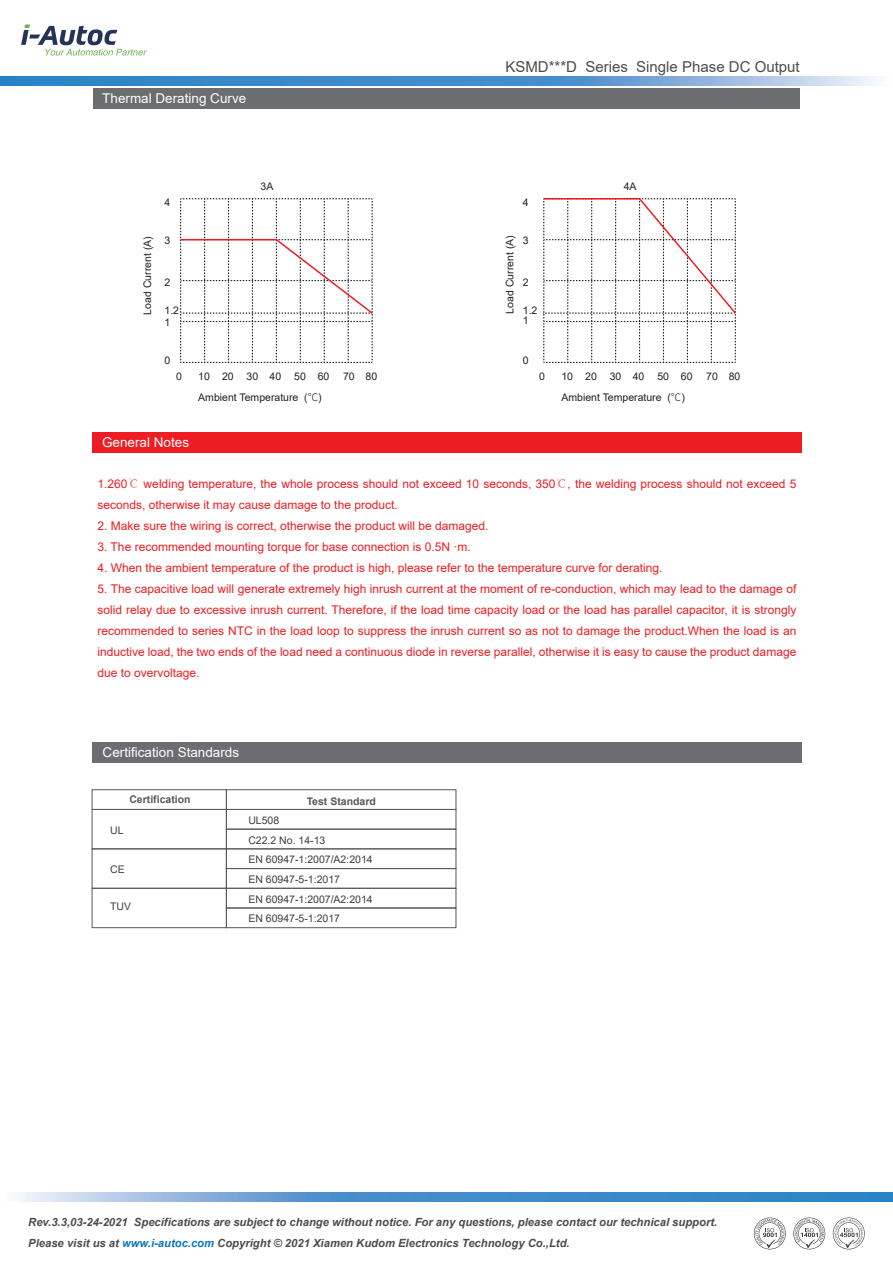
<style>
.page{position:relative;width:893px;height:1263px;background:#fff}
.page>*{position:absolute;margin:0;border:0;box-sizing:border-box;transform-origin:0 0}
.t1{font:15px "Arial";color:#4b4c4d}
.t2{font:13.5px "Arial";color:#fff}
.t3{font:12px/21px "Arial";color:#ee1d23}
.t4{font:italic 700 11.25px/21px "Arial";color:#4b4c4d}
.t5{font:10.5px "Arial";color:#231f20}
.t6{font:10.5px/19.6px "Arial";color:#3e3e3f}
.t7{font:700 10.5px "Arial";color:#57585a}
.s1{font-family:"Source Han Sans CN";font-weight:300}
.s2{font-family:"Adobe Song Std";font-weight:300}
.s3{color:#1074bc}
</style>
<div class="page">
<svg style="left:21px;top:24px;width:126px;height:32px"></svg>
<div style="left:93px;top:88px;width:707px;height:20px;background:#6c6d70"></div>
<svg style="left:543px;top:198px;width:193px;height:165px"></svg>
<svg style="left:180px;top:198px;width:193px;height:165px"></svg>
<div style="left:92px;top:433px;width:709px;height:20px;background:#ee1d23"></div>
<svg style="left:18px;top:1192px;width:875px;height:9px;background:#5c9ad1"></svg>
<svg style="left:0;top:77px;width:876px;height:8px;background:#5c9ad1"></svg>
<div style="left:92px;top:742px;width:710px;height:21px;background:#6c6d70"></div>
<div style="left:92px;top:789px;width:135px;height:21px;border:1px solid #57585a"></div>
<div style="left:226px;top:789px;width:230px;height:21px;border:1px solid #57585a"></div>
<div style="left:92px;top:809px;width:135px;height:40px;border:1px solid #57585a"></div>
<div style="left:226px;top:809px;width:230px;height:20px;border:1px solid #57585a"></div>
<div style="left:92px;top:888px;width:135px;height:40px;border:1px solid #57585a"></div>
<div style="left:226px;top:829px;width:230px;height:20px;border:1px solid #57585a"></div>
<div style="left:226px;top:868px;width:230px;height:20px;border:1px solid #57585a"></div>
<div style="left:226px;top:888px;width:230px;height:20px;border:1px solid #57585a"></div>
<div style="left:226px;top:908px;width:230px;height:20px;border:1px solid #57585a"></div>
<svg style="left:754px;top:1217px;width:32px;height:32px"></svg>
<svg style="left:793px;top:1217px;width:32px;height:32px"></svg>
<svg style="left:833px;top:1217px;width:32px;height:32px"></svg>
<p class="t2" style="left:102px;top:89px;width:146px">Thermal Derating Curve</p>
<p class="t5" style="left:165px;top:195px;width:7px">4</p>
<p class="t5" style="left:261px;top:179px;width:14px">3A</p>
<p class="t1" style="left:505px;top:56px;width:296px">KSMD***D Series Single Phase DC Output</p>
<p class="t5" style="left:523px;top:195px;width:7px">4</p>
<p class="t5" style="left:624px;top:179px;width:14px">4A</p>
<p class="t5" style="left:140px;top:314px;width:80px;rotate:-90deg">Load Current (A)</p>
<p class="t5" style="left:502px;top:313px;width:80px;rotate:-90deg">Load Current (A)</p>
<p class="t5" style="left:165px;top:233px;width:7px">3</p>
<p class="t5" style="left:523px;top:233px;width:7px">3</p>
<p class="t5" style="left:165px;top:275px;width:7px">2</p>
<p class="t5" style="left:523px;top:275px;width:7px">2</p>
<p class="t5" style="left:165px;top:303px;width:16px">1.2</p>
<p class="t5" style="left:523px;top:303px;width:16px">1.2</p>
<p class="t5" style="left:165px;top:315px;width:7px">1</p>
<p class="t5" style="left:165px;top:353px;width:7px">0</p>
<p class="t5" style="left:523px;top:313px;width:7px">1</p>
<p class="t5" style="left:523px;top:353px;width:7px">0</p>
<p class="t5" style="left:176px;top:369px;width:7px">0</p>
<p class="t5" style="left:198px;top:369px;width:133px">10 20 30 40 50 60</p>
<p class="t5" style="left:343px;top:369px;width:36px">70 80</p>
<p class="t5" style="left:539px;top:369px;width:7px">0</p>
<p class="t5" style="left:561px;top:369px;width:133px">10 20 30 40 50 60</p>
<p class="t5" style="left:706px;top:369px;width:36px">70 80</p>
<p class="t5" style="left:198px;top:390px;width:125px">Ambient Temperature (<span class="s1">℃</span>)</p>
<p class="t5" style="left:561px;top:390px;width:125px">Ambient Temperature (<span class="s1">℃</span>)</p>
<p class="t2" style="left:102px;top:433px;width:89px">General Notes</p>
<p class="t3" style="left:98px;top:473px;width:700px">1.260<span class="s2">℃</span> welding temperature, the whole process should not exceed 10 seconds, 350<span class="s2">℃</span>, the welding process should not exceed 5 seconds, otherwise it may cause damage to the product.</p>
<p class="t3" style="left:98px;top:515px;width:392px">2. Make sure the wiring is correct, otherwise the product will be damaged.</p>
<p class="t3" style="left:98px;top:536px;width:375px">3. The recommended mounting torque for base connection is 0.5N ·m.</p>
<p class="t3" style="left:98px;top:557px;width:566px">4. When the ambient temperature of the product is high, please refer to the temperature curve for derating.</p>
<p class="t3" style="left:98px;top:578px;width:700px;text-align:justify">5. The capacitive load will generate extremely high inrush current at the moment of re-conduction, which may lead to the damage of solid relay due to excessive inrush current. Therefore, if the load time capacity load or the load has parallel capacitor, it is strongly recommended to series NTC in the load loop to suppress the inrush current so as not to damage the product.When the load is an inductive load, the two ends of the load need a continuous diode in reverse parallel, otherwise it is easy to cause the product damage due to overvoltage.</p>
<p class="t2" style="left:103px;top:743px;width:138px">Certification Standards</p>
<p class="t7" style="left:129px;top:792px;width:63px">Certification</p>
<p class="t7" style="left:307px;top:793px;width:71px">Test Standard</p>
<p class="t6" style="left:110px;top:820px;width:15px">UL</p>
<p class="t6" style="left:110px;top:859px;width:16px">CE</p>
<p class="t6" style="left:110px;top:896px;width:22px">TUV</p>
<p class="t6" style="left:248px;top:810px;width:126px">UL508<br>C22.2 No. 14-13<br>EN 60947-1:2007/A2:2014<br>EN 60947-5-1:2017<br>EN 60947-1:2007/A2:2014<br>EN 60947-5-1:2017</p>
<p class="t4" style="left:28px;top:1211px;width:690px">Rev.3.3,03-24-2021 Specifications are subject to change without notice. For any questions, please contact our technical support.<br>Please visit us at <span class="s3">www.i-autoc.com</span> Copyright © 2021 Xiamen Kudom Electronics Technology Co.,Ltd.</p>
</div>
